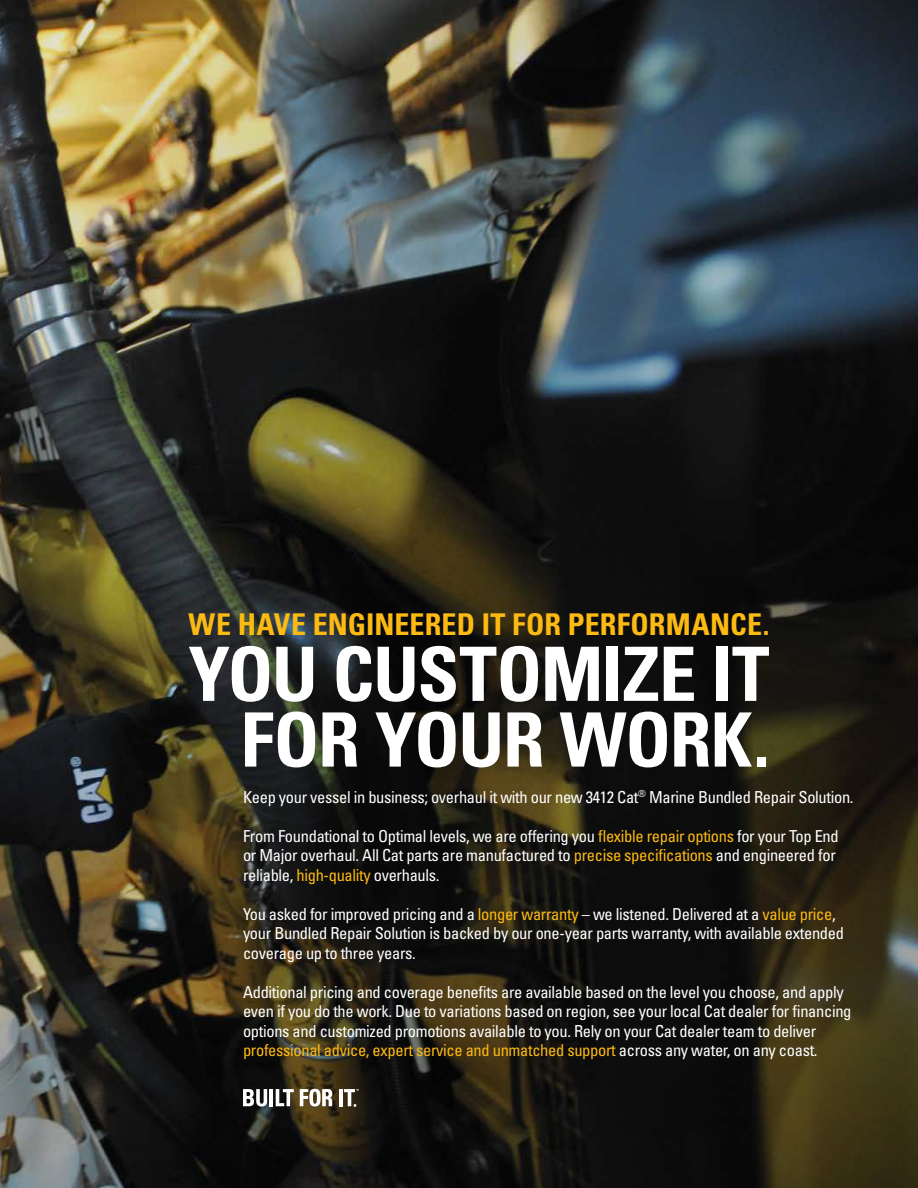
<style>
.page{position:relative;width:918px;height:1188px;background:#fff}
.page>*{position:absolute;margin:0;border:0;box-sizing:border-box;transform-origin:0 0}
.t1{font:700 condensed 75px/65.7px "Univers LT Std";letter-spacing:-.015em;color:#fff;text-align:right}
.t2{font:700 condensed 30px "Univers LT Std";letter-spacing:.005em;color:#fdba12}
.t3{font:condensed 16.5px/19.5px "Univers LT Std";letter-spacing:-.02em;color:#fff}
.s1{color:#fdba12}
</style>
<div class="page">
<img style="left:0;top:0;width:918px;height:1188px">
<svg style="left:243px;top:1089px;width:24px;height:18px"></svg>
<hr style="left:270px;top:1089px;width:3px;height:17px;background:#fff">
<svg style="left:276px;top:1089px;width:18px;height:17px"></svg>
<svg style="left:300px;top:1089px;width:32px;height:18px"></svg>
<hr style="left:339px;top:1089px;width:4px;height:17px;background:#fff">
<svg style="left:344px;top:1089px;width:15px;height:18px"></svg>
<h2 class="t2" style="left:189px;top:606px;width:582px">WE HAVE ENGINEERED IT FOR PERFORMANCE.</h2>
<h1 class="t1" style="left:188px;top:641px;width:583px">YOU CUSTOMIZE IT<br>FOR YOUR WORK.</h1>
<p class="t3" style="left:243px;top:787px;width:612px">Keep your vessel in business; overhaul it with our new 3412 Cat<sup>®</sup> Marine Bundled Repair Solution.</p>
<p class="t3" style="left:243px;top:826px;width:597px">From Foundational to Optimal levels, we are offering you <span class="s1">flexible repair options</span> for your Top End or Major overhaul. All Cat parts are manufactured to <span class="s1">precise specifications</span> and engineered for reliable, <span class="s1">high-quality</span> overhauls.</p>
<p class="t3" style="left:243px;top:904px;width:603px">You asked for improved pricing and a <span class="s1">longer warranty</span> – we listened. Delivered at a <span class="s1">value price</span>, your Bundled Repair Solution is backed by our one-year parts warranty, with available extended coverage up to three years.</p>
<p class="t3" style="left:243px;top:982px;width:610px">Additional pricing and coverage benefits are available based on the level you choose, and apply even if you do the work. Due to variations based on region, see your local Cat dealer for financing options and customized promotions available to you. Rely on your Cat dealer team to deliver <span class="s1">professional advice, expert service and unmatched support</span> across any water, on any coast.</p>
</div>
